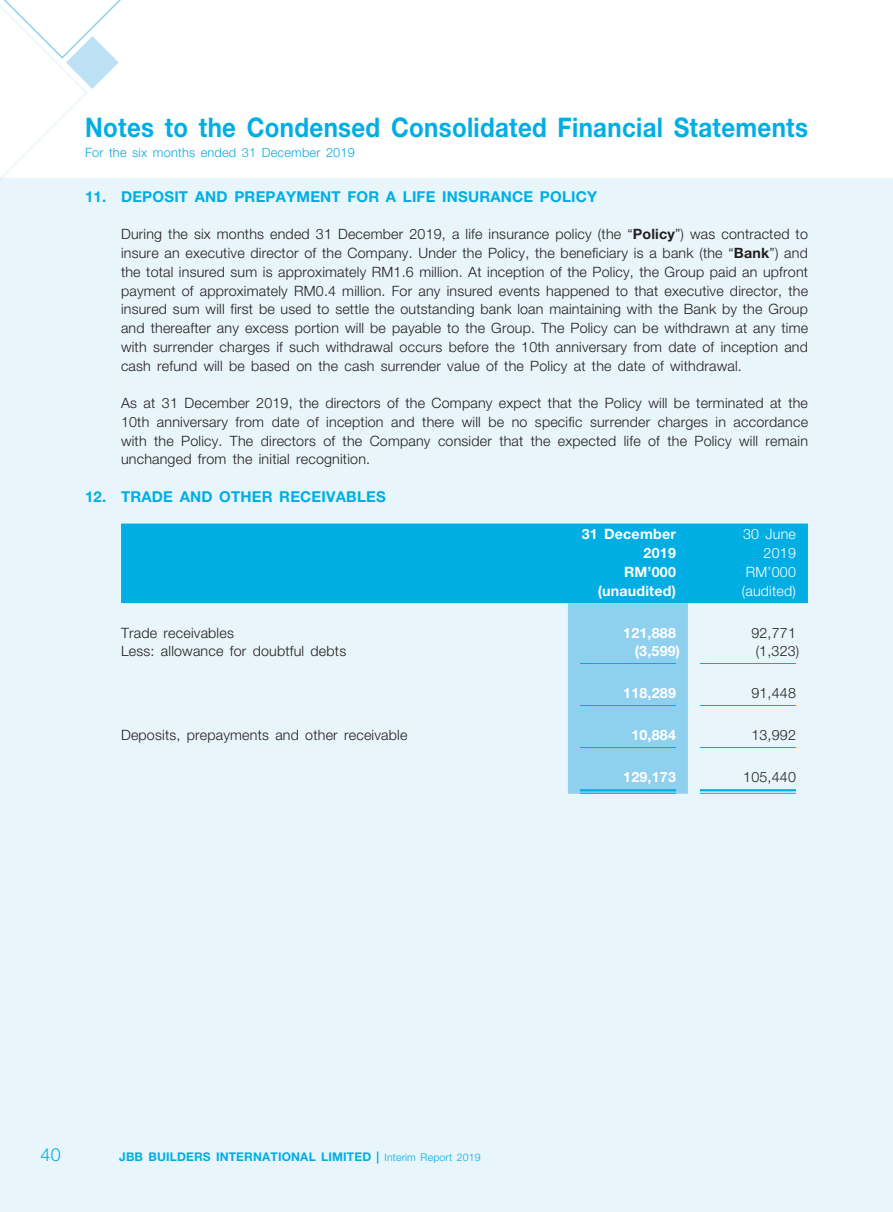
<style>
.page{position:relative;width:893px;height:1212px;background:#fff}
.page>*{position:absolute;margin:0;border:0;box-sizing:border-box;transform-origin:0 0}
.t1{font:700 27px "Helvetica Neue LT Std";letter-spacing:.015em;color:#00aee3;scale:.89 1}
.t2{font:300 18px "Helvetica Neue LT Std";color:#00aee3}
._03_H1{font:700 15px "Helvetica Neue LT Std";letter-spacing:.015em;color:#00aee3}
._12___P2{font:300 14.25px/18.8px "Helvetica Neue LT Std";letter-spacing:.015em;color:#231f20;text-align:justify}
._12___P2-2{font:700 14.25px/18.8px "Helvetica Neue LT Std";letter-spacing:.015em;color:#fff;text-align:right}
._12___P2-3{font:300 14.25px/18.8px "Helvetica Neue LT Std";letter-spacing:.015em;color:#fff;text-align:right}
.t3{font:300 12.75px "Helvetica Neue LT Std";letter-spacing:.015em;color:#00aee3}
.t4{font:700 12px "Helvetica Neue LT Std";letter-spacing:.015em;color:#00aee3}
.s1{font-weight:700}
.s2{font-weight:300;font-size:10.5px}
</style>
<div class="page">
<div style="left:0;top:179px;width:893px;height:1033px;background:#e8f5fb"></div>
<svg style="left:0;top:0;width:143px;height:180px"></svg>
<div style="left:121px;top:523px;width:687px;height:80px;background:#00aee3"></div>
<div style="left:568px;top:603px;width:120px;height:191px;background:#90d0ef"></div>
<hr style="left:580px;top:663px;width:96px;height:1px;background:#00aee3">
<hr style="left:700px;top:663px;width:96px;height:1px;background:#00aee3">
<hr style="left:580px;top:705px;width:96px;height:1px;background:#00aee3">
<hr style="left:700px;top:705px;width:96px;height:1px;background:#00aee3">
<hr style="left:580px;top:747px;width:96px;height:1px;background:#00aee3">
<hr style="left:700px;top:747px;width:96px;height:1px;background:#00aee3">
<hr style="left:580px;top:789px;width:96px;height:2px;background:#00aee3">
<hr style="left:580px;top:793px;width:96px;height:1px;background:#00aee3">
<hr style="left:700px;top:789px;width:96px;height:2px;background:#00aee3">
<hr style="left:700px;top:793px;width:96px;height:1px;background:#00aee3">
<h1 class="t1" style="left:85px;top:110px;width:814px">Notes to the Condensed Consolidated Financial Statements</h1>
<p class="t3" style="left:85px;top:145px;width:271px">For the six months ended 31 December 2019</p>
<p class="_03_H1" style="left:85px;top:187px;width:514px">11. DEPOSIT AND PREPAYMENT FOR A LIFE INSURANCE POLICY</p>
<p class="_12___P2" style="left:121px;top:224px;width:689px">During the six months ended 31 December 2019, a life insurance policy (the “<span class="s1">Policy</span>”) was contracted to insure an executive director of the Company. Under the Policy, the beneficiary is a bank (the “<span class="s1">Bank</span>”) and the total insured sum is approximately RM1.6 million. At inception of the Policy, the Group paid an upfront payment of approximately RM0.4 million. For any insured events happened to that executive director, the insured sum will first be used to settle the outstanding bank loan maintaining with the Bank by the Group and thereafter any excess portion will be payable to the Group. The Policy can be withdrawn at any time with surrender charges if such withdrawal occurs before the 10th anniversary from date of inception and cash refund will be based on the cash surrender value of the Policy at the date of withdrawal.</p>
<p class="_12___P2" style="left:121px;top:393px;width:688px">As at 31 December 2019, the directors of the Company expect that the Policy will be terminated at the 10th anniversary from date of inception and there will be no specific surrender charges in accordance with the Policy. The directors of the Company consider that the expected life of the Policy will remain unchanged from the initial recognition.</p>
<p class="_03_H1" style="left:85px;top:487px;width:302px">12. TRADE AND OTHER RECEIVABLES</p>
<p class="_12___P2-2" style="left:582px;top:524px;width:96px">31 December<br>2019</p>
<p class="_12___P2-3" style="left:743px;top:524px;width:54px">30 June<br>2019</p>
<p class="_12___P2-2" style="left:624px;top:562px;width:53px">RM’000</p>
<p class="_12___P2-3" style="left:746px;top:562px;width:52px">RM’000</p>
<p class="_12___P2-2" style="left:598px;top:581px;width:80px">(unaudited)</p>
<p class="_12___P2-3" style="left:742px;top:581px;width:56px">(audited)</p>
<p class="_12___P2" style="left:121px;top:623px;width:114px">Trade receivables</p>
<p class="_12___P2-2" style="left:623px;top:623px;width:54px">121,888</p>
<p class="_12___P2" style="left:751px;top:623px;width:46px">92,771</p>
<p class="_12___P2" style="left:121px;top:642px;width:227px">Less: allowance for doubtful debts</p>
<p class="_12___P2-2" style="left:635px;top:641px;width:47px">(3,599)</p>
<p class="_12___P2" style="left:756px;top:642px;width:45px">(1,323)</p>
<p class="_12___P2-2" style="left:623px;top:683px;width:54px">118,289</p>
<p class="_12___P2" style="left:751px;top:684px;width:46px">91,448</p>
<p class="_12___P2" style="left:121px;top:726px;width:288px">Deposits, prepayments and other receivable</p>
<p class="_12___P2-2" style="left:631px;top:726px;width:46px">10,884</p>
<p class="_12___P2" style="left:751px;top:726px;width:46px">13,992</p>
<p class="_12___P2-2" style="left:623px;top:768px;width:54px">129,173</p>
<p class="_12___P2" style="left:743px;top:768px;width:54px">105,440</p>
<p class="t2" style="left:40px;top:1143px;width:22px">40</p>
<p class="t4" style="left:119px;top:1149px;width:363px">JBB BUILDERS INTERNATIONAL LIMITED | <span class="s2">Interim Report 2019</span></p>
</div>
